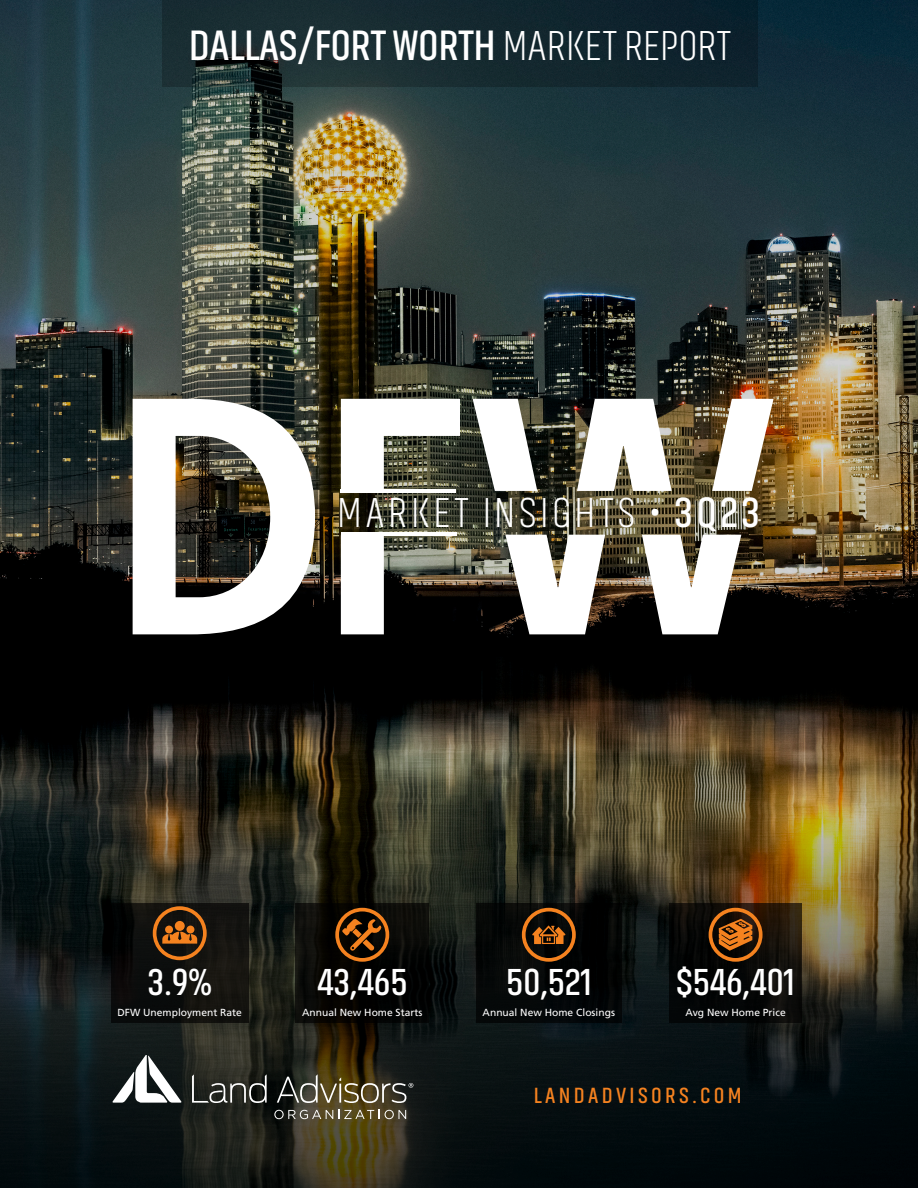
<style>
.page{position:relative;width:918px;height:1188px;background:#fff}
.page>*{position:absolute;margin:0;border:0;box-sizing:border-box;transform-origin:0 0}
.Body_Copy_Centered{font:600 43.5px "Akhand";letter-spacing:-.01em;color:#fff}
.Body_Copy_01_Left{font:200 43.5px "Akhand";letter-spacing:.075em;color:#fff}
.Body_Copy_Centered-2{font:600 38.55px "Akhand";color:#fff}
.t1{font:600 22.5px "Akhand";letter-spacing:.15em;color:#f58220}
.Body_Copy_Centered-3{font:10.2px "Frutiger LT Pro";color:#fff}
.s1{font-weight:200}
.s2{font-weight:600}
</style>
<div class="page">
<img style="left:0;top:0;width:918px;height:791px">
<svg style="left:0;top:791px;width:918px;height:397px;background:#24251a"></svg>
<img style="left:341px;top:399px;width:433px;height:235px">
<hr style="left:341px;top:532px;width:115px;height:4px;background:#fff">
<svg style="left:133px;top:399px;width:182px;height:235px"></svg>
<svg style="left:162px;top:0;width:596px;height:87px;background:#15292f"></svg>
<svg style="left:274px;top:1110px;width:132px;height:9px"></svg>
<svg style="left:277px;top:1074px;width:136px;height:29px;background:#595340"></svg>
<svg style="left:192px;top:1074px;width:75px;height:29px;background:#494b46"></svg>
<svg style="left:113px;top:1056px;width:69px;height:47px"></svg>
<div style="left:111px;top:903px;width:138px;height:119px;background:linear-gradient(to right,#0b0a09,#1c1912)"></div>
<svg style="left:162px;top:931px;width:35px;height:13px"></svg>
<div style="left:175px;top:921px;width:10px;height:10px;background:#f5821f;border-radius:50%"></div>
<div style="left:165px;top:926px;width:8px;height:8px;background:#f5821f;border-radius:50%"></div>
<div style="left:187px;top:926px;width:8px;height:8px;background:#f5821f;border-radius:50%"></div>
<div style="left:153px;top:906px;width:54px;height:54px;border:4px solid #f5821f;border-radius:50%"></div>
<svg style="left:295px;top:903px;width:134px;height:119px;background:#0b0805"></svg>
<svg style="left:342px;top:919px;width:40px;height:32px"></svg>
<div style="left:335px;top:908px;width:54px;height:54px;border:4px solid #f5821f;border-radius:50%"></div>
<div style="left:476px;top:903px;width:146px;height:119px;background:#040707"></div>
<div style="left:522px;top:908px;width:54px;height:54px;border:4px solid #f5821f;border-radius:50%"></div>
<svg style="left:532px;top:925px;width:33px;height:19px"></svg>
<svg style="left:669px;top:903px;width:133px;height:119px;background:#100d08"></svg>
<div style="left:709px;top:908px;width:54px;height:54px;border:4px solid #f5821f;border-radius:50%"></div>
<svg style="left:719px;top:919px;width:33px;height:32px"></svg>
<p class="Body_Copy_Centered" style="left:189px;top:22px;width:543px">DALLAS/FORT WORTH <span class="s1">MARKET REPORT</span></p>
<p class="Body_Copy_01_Left" style="left:337px;top:490px;width:425px">MARKET INSIGHTS <span class="s2">• 3Q23</span></p>
<p class="Body_Copy_Centered-2" style="left:148px;top:962px;width:66px">3.9%</p>
<p class="Body_Copy_Centered-3" style="left:118px;top:1006px;width:126px">DFW Unemployment Rate</p>
<p class="Body_Copy_Centered-2" style="left:317px;top:962px;width:92px">43,465</p>
<p class="Body_Copy_Centered-3" style="left:302px;top:1006px;width:122px">Annual New Home Starts</p>
<p class="Body_Copy_Centered-2" style="left:506px;top:962px;width:87px">50,521</p>
<p class="Body_Copy_Centered-3" style="left:483px;top:1006px;width:134px">Annual New Home Closings</p>
<p class="Body_Copy_Centered-2" style="left:676px;top:962px;width:120px">$546,401</p>
<p class="Body_Copy_Centered-3" style="left:685px;top:1006px;width:102px">Avg New Home Price</p>
<p class="t1" style="left:534px;top:1084px;width:210px">LANDADVISORS.COM</p>
</div>
